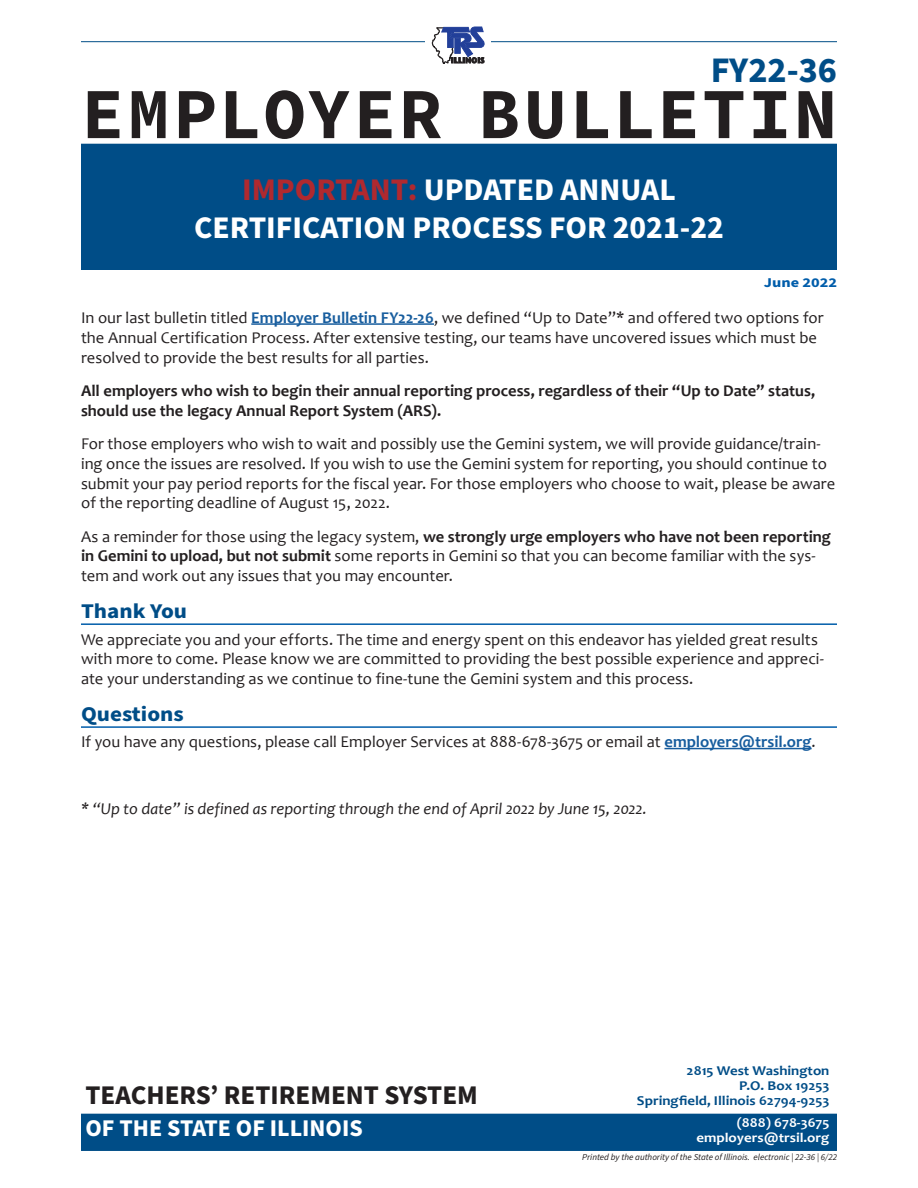
<style>
.page{position:relative;width:918px;height:1188px;background:#fff}
.page>*{position:absolute;margin:0;border:0;box-sizing:border-box;transform-origin:0 0}
.t1{font:700 72px "Source Code Pro";letter-spacing:.035em;color:#231f20}
.t2{font:700 36px "Source Sans Pro";color:#004d87}
.Headline{font:700 31.5px/37.8px "Source Sans Pro";color:#fff;text-align:center}
.t3{font:700 27px "Source Sans Pro";color:#231f20}
.t4{font:700 24px "Source Sans Pro";color:#fff}
.Subhead{font:700 21px "Source Sans Pro";color:#004d87;scale:1.1 1}
.Body_Text{font:16.5px/19.8px "Candara";letter-spacing:.005em;color:#231f20}
.Body_Text-2{font:700 16.5px/19.8px "Candara";color:#231f20}
.Body_Text-3{font:italic 16.5px "Candara";color:#231f20}
.t5{font:700 13.5px/15px "Candara";color:#004d87;text-align:right;scale:1.1 1}
.t6{font:700 13.5px/15px "Candara";color:#fff;text-align:right;scale:1.1 1}
.t7{font:700 13.5px "Source Sans Pro";color:#005daa;scale:1.2 1}
.t8{font:italic 9px "Source Sans Pro";color:#231f20}
.s1{color:#b0292f}
.s2{font-weight:700;color:#175d9e}
.s3{font-weight:700}
</style>
<div class="page">
<div style="left:81px;top:144px;width:756px;height:126px;background:#004d87"></div>
<div style="left:81px;top:1114px;width:756px;height:37px;background:#004d87"></div>
<hr style="left:81px;top:41px;width:756px;height:1px;background:#004d87">
<div style="left:425px;top:27px;width:66px;height:51px;background:#fff"></div>
<svg style="left:432px;top:27px;width:52px;height:37px"></svg>
<hr style="left:251px;top:323px;width:183px;height:2px;background:#175d9e">
<hr style="left:81px;top:623px;width:756px;height:2px;background:#005daa">
<hr style="left:81px;top:726px;width:756px;height:2px;background:#005daa">
<hr style="left:664px;top:748px;width:148px;height:1px;background:#175d9e">
<p class="t2" style="left:711px;top:46px;width:128px">FY22-36</p>
<h1 class="t1" style="left:81px;top:68px;width:758px">EMPLOYER BULLETIN</h1>
<p class="Headline" style="left:194px;top:171px;width:531px"><span class="s1">IMPORTANT:</span> UPDATED ANNUAL<br>CERTIFICATION PROCESS FOR 2021-22</p>
<p class="t7" style="left:764px;top:273px;width:62px">June 2022</p>
<p class="Body_Text" style="left:81px;top:308px;width:744px">In our last bulletin titled <span class="s2">Employer Bulletin FY22-26</span>, we defined “Up to Date”* and offered two options for the Annual Certification Process. After extensive testing, our teams have uncovered issues which must be resolved to provide the best results for all parties.</p>
<p class="Body_Text-2" style="left:81px;top:380px;width:736px">All employers who wish to begin their annual reporting process, regardless of their “Up to Date” status, should use the legacy Annual Report System (ARS).</p>
<p class="Body_Text" style="left:81px;top:434px;width:756px">For those employers who wish to wait and possibly use the Gemini system, we will provide guidance/train&shy;ing once the issues are resolved. If you wish to use the Gemini system for reporting, you should continue to submit your pay period reports for the fiscal year. For those employers who choose to wait, please be aware of the reporting deadline of August 15, 2022.</p>
<p class="Body_Text" style="left:81px;top:526px;width:752px">As a reminder for those using the legacy system, <span class="s3">we strongly urge employers who have not been reporting in Gemini to upload, but not submit</span> some reports in Gemini so that you can become familiar with the sys&shy;tem and work out any issues that you may encounter.</p>
<p class="Subhead" style="left:81px;top:597px;width:98px">Thank You</p>
<p class="Body_Text" style="left:81px;top:629px;width:744px">We appreciate you and your efforts. The time and energy spent on this endeavor has yielded great results with more to come. Please know we are committed to providing the best possible experience and appreci&shy;ate your understanding as we continue to fine-tune the Gemini system and this process.</p>
<p class="Subhead" style="left:81px;top:700px;width:95px">Questions</p>
<p class="Body_Text" style="left:81px;top:732px;width:736px">If you have any questions, please call Employer Services at 888-678-3675 or email at <span class="s2">employers@trsil.org</span>.</p>
<p class="Body_Text-3" style="left:81px;top:798px;width:567px">* “Up to date” is defined as reporting through the end of April 2022 by June 15, 2022.</p>
<h3 class="t3" style="left:86px;top:1077px;width:394px">TEACHERS’ RETIREMENT SYSTEM</h3>
<h3 class="t4" style="left:86px;top:1111px;width:279px">OF THE STATE OF ILLINOIS</h3>
<p class="t5" style="left:637px;top:1063px;width:177px">2815 West Washington<br>P.O. Box 19253<br>Springfield, Illinois 62794-9253</p>
<p class="t6" style="left:697px;top:1115px;width:122px">(888) 678-3675 employers@trsil.org</p>
<p class="t8" style="left:582px;top:1151px;width:256px">Printed by the authority of the State of Illinois. electronic | 22-36 | 6/22</p>
</div>
